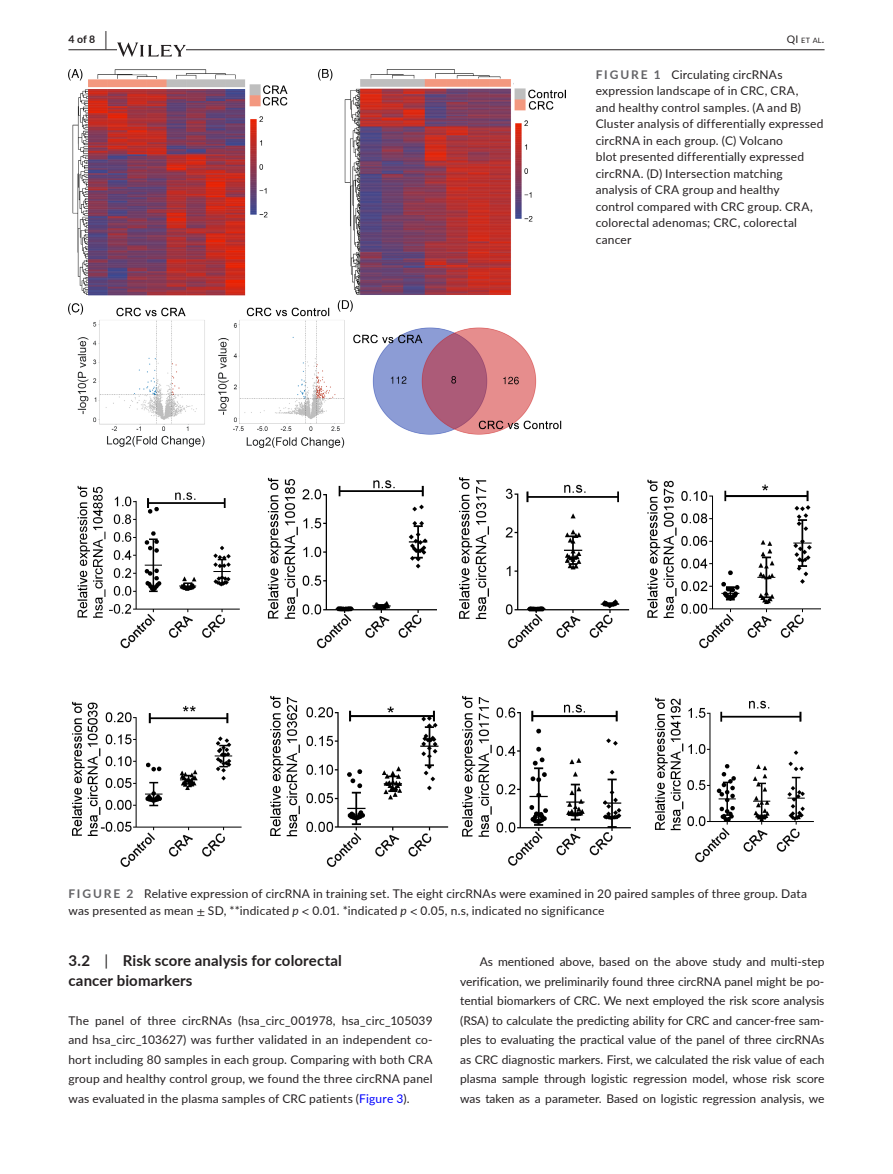
<style>
.page{position:relative;width:893px;height:1174px;background:#fff}
.page>*{position:absolute;margin:0;border:0;box-sizing:border-box;transform-origin:0 0}
.t1{font:700 15px/19.5px "Lato";letter-spacing:.01em;color:#231f20}
.t2{font:12px/19.5px "Lato";letter-spacing:.015em;color:#231f20;text-align:justify}
.t3{font:700 10.5px "Lato";color:#231f20}
.t4{font:7.35px "Lato";color:#231f20}
.s1{font-size:19.5px}
.s2{font-size:10.5px}
.s3{font-weight:700;color:#636366}
.s4{font-family:"STIX"}
.s5{font-style:italic}
.s6{font-family:"STIX";font-style:italic}
.s7{font-weight:400}
.s8{color:#00f}
</style>
<div class="page">
<hr style="left:68px;top:49px;width:756px;height:1px;background:#231f20">
<svg style="left:117px;top:42px;width:69px;height:15px"></svg>
<img style="left:68px;top:69px;width:498px;height:378px">
<img style="left:72px;top:477px;width:749px;height:389px">
<p class="t3" style="left:68px;top:31px;width:40px">4 of 8 <span class="s1">|</span></p>
<p class="t4" style="left:787px;top:35px;width:39px"><span class="s2">QI</span> et al<span class="s2">.</span></p>
<p class="t2" style="left:596px;top:66px;width:229px;line-height:16.5px;text-align:left"><span class="s3">FIGURE 1</span> Circulating circRNAs expression landscape of in CRC, CRA,<br>and healthy control samples. (A and B)<br>Cluster analysis of differentially expressed circRNA in each group. (C) Volcano<br>blot presented differentially expressed circRNA. (D) Intersection matching analysis of CRA group and healthy<br>control compared with CRC group. CRA, colorectal adenomas; CRC, colorectal cancer</p>
<p class="t2" style="left:68px;top:885px;width:740px;line-height:16.5px"><span class="s3">FIGURE 2</span> Relative expression of circRNA in training set. The eight circRNAs were examined in 20 paired samples of three group. Data was presented as mean <span class="s4">±</span> SD, **indicated <span class="s5">p</span> <span class="s6">&lt;</span> 0.01. *indicated <span class="s5">p</span> <span class="s6">&lt;</span> 0.05, n.s, indicated no significance</p>
<p class="t1" style="left:68px;top:950px;width:275px">3.2 <span class="s7">|</span> Risk score analysis for colorectal cancer biomarkers</p>
<p class="t2" style="left:68px;top:1010px;width:366px">The panel of three circRNAs (hsa_circ_001978, hsa_circ_105039 and hsa_circ_103627) was further validated in an independent co&shy;hort including 80 samples in each group. Comparing with both CRA group and healthy control group, we found the three circRNA panel was evaluated in the plasma samples of CRC patients (<span class="s8">Figure 3</span>).</p>
<p class="t2" style="left:460px;top:951px;width:366px;text-indent:20px">As mentioned above, based on the above study and multi-step verification, we preliminarily found three circRNA panel might be po&shy;tential biomarkers of CRC. We next employed the risk score analysis (RSA) to calculate the predicting ability for CRC and cancer-free sam&shy;ples to evaluating the practical value of the panel of three circRNAs as CRC diagnostic markers. First, we calculated the risk value of each plasma sample through logistic regression model, whose risk score was taken as a parameter. Based on logistic regression analysis, we</p>
</div>
